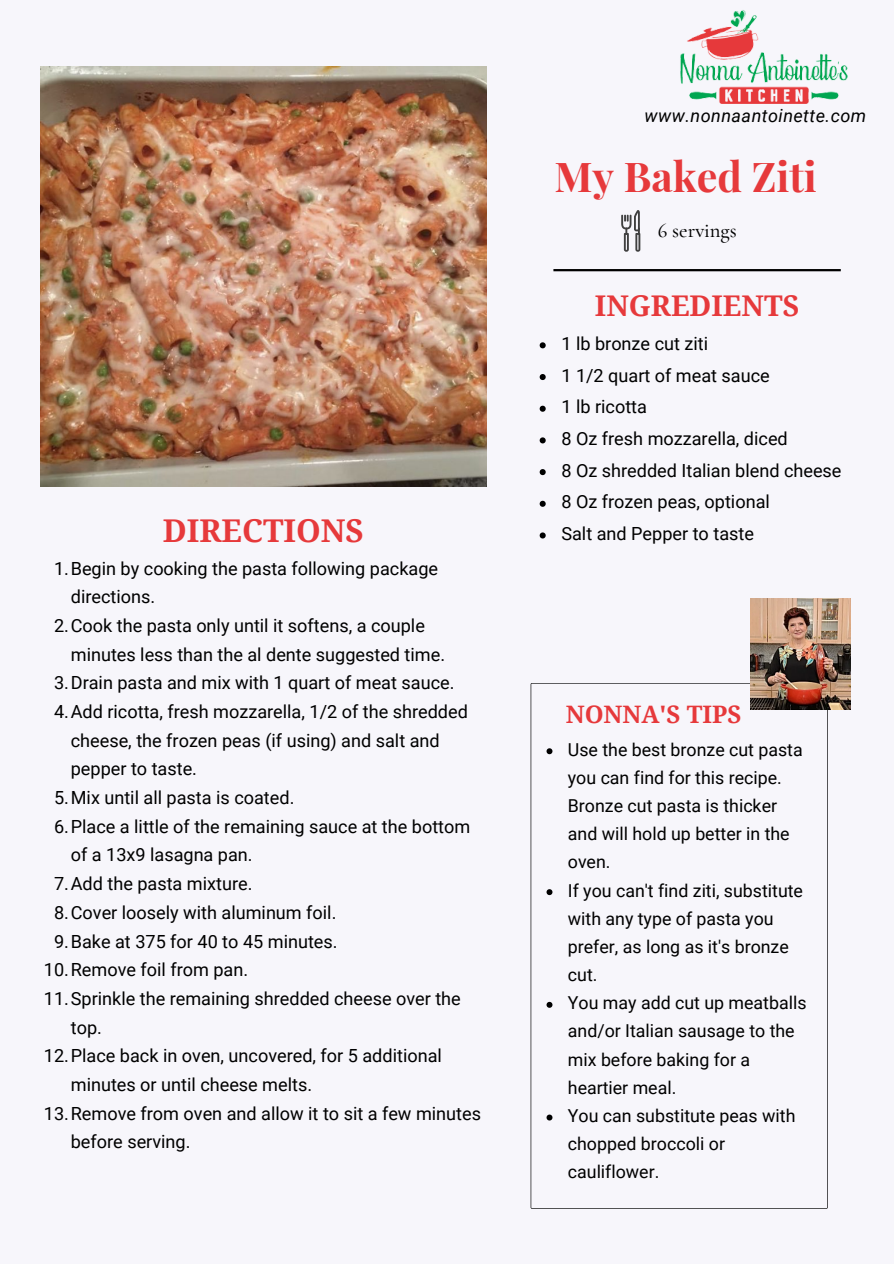
<style>
.page{position:relative;width:894px;height:1264px;background:#fff}
.page>*{position:absolute;margin:0;border:0;box-sizing:border-box;transform-origin:0 0}
.t1{font:700 41.1px "Playfair Display";color:#e6393b}
.t2{font:700 31.35px "Droid Serif";color:#e6393b}
.t3{font:700 28.5px "Droid Serif";color:#e6393b}
.t4{font:700 24px "Droid Serif";color:#e6393b}
.t5{font:500 20.7px "Cormorant Garamond";color:#000}
.t6{font:18.15px/31.7px "Roboto";color:#000}
.t7{font:italic 18px "Roboto";letter-spacing:.025em;color:#000}
.t8{font:17.85px/28.2px "Roboto";color:#000}
</style>
<div class="page">
<div style="left:0;top:0;width:893px;height:1263px;background:#f7f6fb"></div>
<img style="left:40px;top:67px;width:446px;height:420px">
<svg style="left:530px;top:683px;width:297px;height:525px"></svg>
<hr style="left:553px;top:269px;width:287px;height:2px;background:#000">
<img style="left:680px;top:10px;width:168px;height:94px">
<img style="left:750px;top:598px;width:100px;height:111px">
<svg style="left:621px;top:210px;width:19px;height:42px"></svg>
<svg style="left:539px;top:342px;width:6px;height:6px"></svg>
<svg style="left:539px;top:374px;width:6px;height:6px"></svg>
<svg style="left:539px;top:406px;width:6px;height:6px"></svg>
<svg style="left:539px;top:437px;width:6px;height:6px"></svg>
<svg style="left:539px;top:469px;width:6px;height:6px"></svg>
<svg style="left:539px;top:501px;width:6px;height:6px"></svg>
<svg style="left:539px;top:532px;width:6px;height:6px"></svg>
<svg style="left:546px;top:748px;width:6px;height:6px"></svg>
<svg style="left:546px;top:889px;width:6px;height:6px"></svg>
<svg style="left:546px;top:1001px;width:6px;height:6px"></svg>
<svg style="left:546px;top:1114px;width:6px;height:6px"></svg>
<h2 class="t2" style="left:163px;top:512px;width:203px">DIRECTIONS</h2>
<p class="t6" style="left:54px;top:552px;width:385px">1.Begin by cooking the pasta following package</p>
<p class="t6" style="left:71px;top:581px;width:86px">directions.</p>
<p class="t6" style="left:54px;top:610px;width:372px">2.Cook the pasta only until it softens, a couple</p>
<p class="t6" style="left:71px;top:638px;width:376px">minutes less than the al dente suggested time.</p>
<p class="t6" style="left:54px;top:667px;width:402px">3.Drain pasta and mix with 1 quart of meat sauce.</p>
<p class="t6" style="left:54px;top:696px;width:415px">4.Add ricotta, fresh mozzarella, 1/2 of the shredded</p>
<p class="t6" style="left:71px;top:724px;width:370px">cheese, the frozen peas (if using) and salt and</p>
<p class="t6" style="left:71px;top:753px;width:128px">pepper to taste.</p>
<p class="t6" style="left:54px;top:782px;width:242px">5.Mix until all pasta is coated.</p>
<p class="t6" style="left:54px;top:810px;width:417px">6.Place a little of the remaining sauce at the bottom</p>
<p class="t6" style="left:71px;top:839px;width:183px">of a 13x9 lasagna pan.</p>
<p class="t6" style="left:54px;top:868px;width:200px">7.Add the pasta mixture.</p>
<p class="t6" style="left:54px;top:896px;width:284px">8.Cover loosely with aluminum foil.</p>
<p class="t6" style="left:54px;top:925px;width:285px">9.Bake at 375 for 40 to 45 minutes.</p>
<p class="t6" style="left:44px;top:954px;width:206px">10.Remove foil from pan.</p>
<p class="t6" style="left:44px;top:982px;width:418px">11.Sprinkle the remaining shredded cheese over the</p>
<p class="t6" style="left:71px;top:1011px;width:33px">top.</p>
<p class="t6" style="left:44px;top:1040px;width:399px">12.Place back in oven, uncovered, for 5 additional</p>
<p class="t6" style="left:71px;top:1068px;width:243px">minutes or until cheese melts.</p>
<p class="t6" style="left:44px;top:1097px;width:438px">13.Remove from oven and allow it to sit a few minutes</p>
<p class="t6" style="left:71px;top:1126px;width:121px">before serving.</p>
<p class="t7" style="left:644px;top:105px;width:223px">www.nonnaantoinette.com</p>
<h1 class="t1" style="left:554px;top:148px;width:264px">My Baked Ziti</h1>
<p class="t5" style="left:657px;top:218px;width:80px">6 servings</p>
<h3 class="t3" style="left:594px;top:289px;width:206px">INGREDIENTS</h3>
<p class="t6" style="left:561px;top:328px;width:281px">1 lb bronze cut ziti<br>1 1/2 quart of meat sauce<br>1 lb ricotta<br>8 Oz fresh mozzarella, diced<br>8 Oz shredded Italian blend cheese<br>8 Oz frozen peas, optional<br>Salt and Pepper to taste</p>
<h3 class="t4" style="left:565px;top:700px;width:177px">NONNA'S TIPS</h3>
<p class="t8" style="left:567px;top:735px;width:240px">Use the best bronze cut pasta you can find for this recipe.<br>Bronze cut pasta is thicker and will hold up better in the oven.<br>If you can't find ziti, substitute with any type of pasta you prefer, as long as it's bronze cut.<br>You may add cut up meatballs and/or Italian sausage to the mix before baking for a heartier meal.<br>You can substitute peas with chopped broccoli or cauliflower.</p>
</div>
